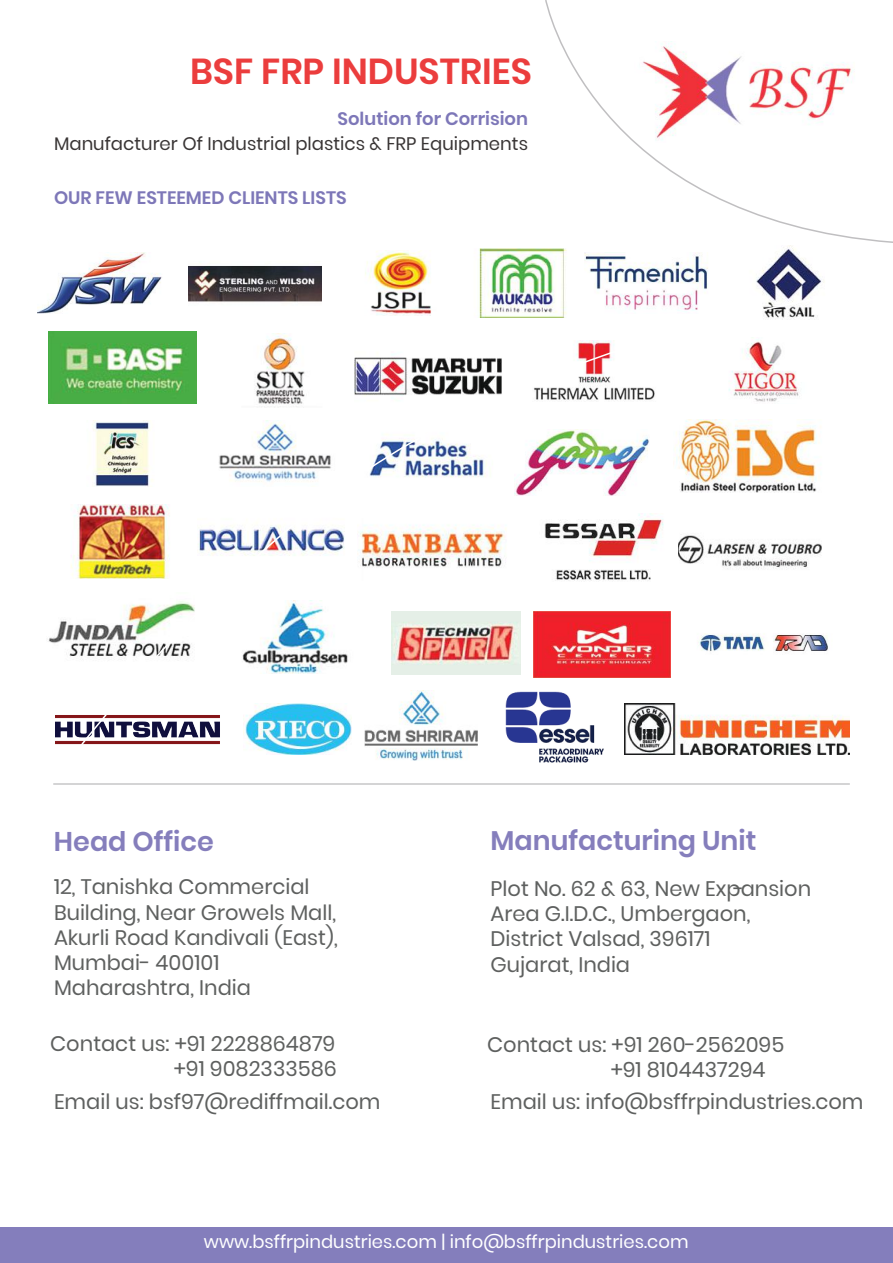
<style>
.page{position:relative;width:893px;height:1263px;background:#fff}
.page>*{position:absolute;margin:0;border:0;box-sizing:border-box;transform-origin:0 0}
.t1{font:600 36px "Poppins";color:#eb3d3d}
.t2{font:600 27px "Poppins";color:#857ebc}
.t3{font:21px/25.2px "Poppins";color:#5e605f}
.t4{font:18.15px "Poppins";color:#393535}
.t5{font:18px "Poppins";color:#fff}
.t6{font:600 18px "Poppins";color:#7d77b8}
</style>
<div class="page">
<img style="left:58px;top:253px;width:104px;height:32px">
<img style="left:189px;top:266px;width:132px;height:19px">
<img style="left:365px;top:251px;width:66px;height:34px">
<img style="left:479px;top:249px;width:106px;height:36px">
<img style="left:585px;top:253px;width:123px;height:32px">
<img style="left:756px;top:245px;width:69px;height:40px">
<svg style="left:545px;top:0;width:348px;height:243px"></svg>
<img style="left:37px;top:285px;width:813px;height:499px">
<div style="left:0;top:1227px;width:893px;height:36px;background:#847ebc"></div>
<img style="left:243px;top:704px;width:109px;height:50px">
<img style="left:364px;top:690px;width:113px;height:71px">
<img style="left:500px;top:690px;width:116px;height:77px">
<img style="left:624px;top:704px;width:225px;height:50px">
<hr style="left:53px;top:784px;width:797px;height:1px;background:#aaaaac">
<h1 class="t1" style="left:190px;top:51px;width:343px">BSF FRP INDUSTRIES</h1>
<p class="t6" style="left:338px;top:108px;width:192px">Solution for Corrision</p>
<p class="t4" style="left:54px;top:133px;width:475px">Manufacturer Of Industrial plastics &amp; FRP Equipments</p>
<p class="t6" style="left:54px;top:187px;width:294px">OUR FEW ESTEEMED CLIENTS LISTS</p>
<p class="t2" style="left:54px;top:826px;width:161px">Head Office</p>
<p class="t2" style="left:490px;top:824px;width:267px">Manufacturing Unit</p>
<p class="t3" style="left:54px;top:875px;width:285px">12, Tanishka Commercial<br>Building, Near Growels Mall,<br>Akurli Road Kandivali (East),<br>Mumbai- 400101<br>Maharashtra, India</p>
<p class="t3" style="left:491px;top:876px;width:322px">Plot No. 62 &amp; 63, New Expansion</p>
<p class="t3" style="left:491px;top:876px;width:261px;text-indent:243px">-<br>Area G.I.D.C., Umbergaon,<br>District Valsad, 396171<br>Gujarat, India</p>
<p class="t3" style="left:50px;top:1031px;width:288px;text-align:right">Contact us: +91 2228864879 +91 9082333586</p>
<p class="t3" style="left:611px;top:1032px;width:175px;text-indent:-124px">Contact us: +91 260-2562095 +91 8104437294</p>
<p class="t3" style="left:54px;top:1089px;width:328px">Email us: bsf97@rediffmail.com</p>
<p class="t3" style="left:491px;top:1089px;width:375px">Email us: info@bsffrpindustries.com</p>
<p class="t5" style="left:204px;top:1231px;width:486px">www.bsffrpindustries.com | info@bsffrpindustries.com</p>
</div>
